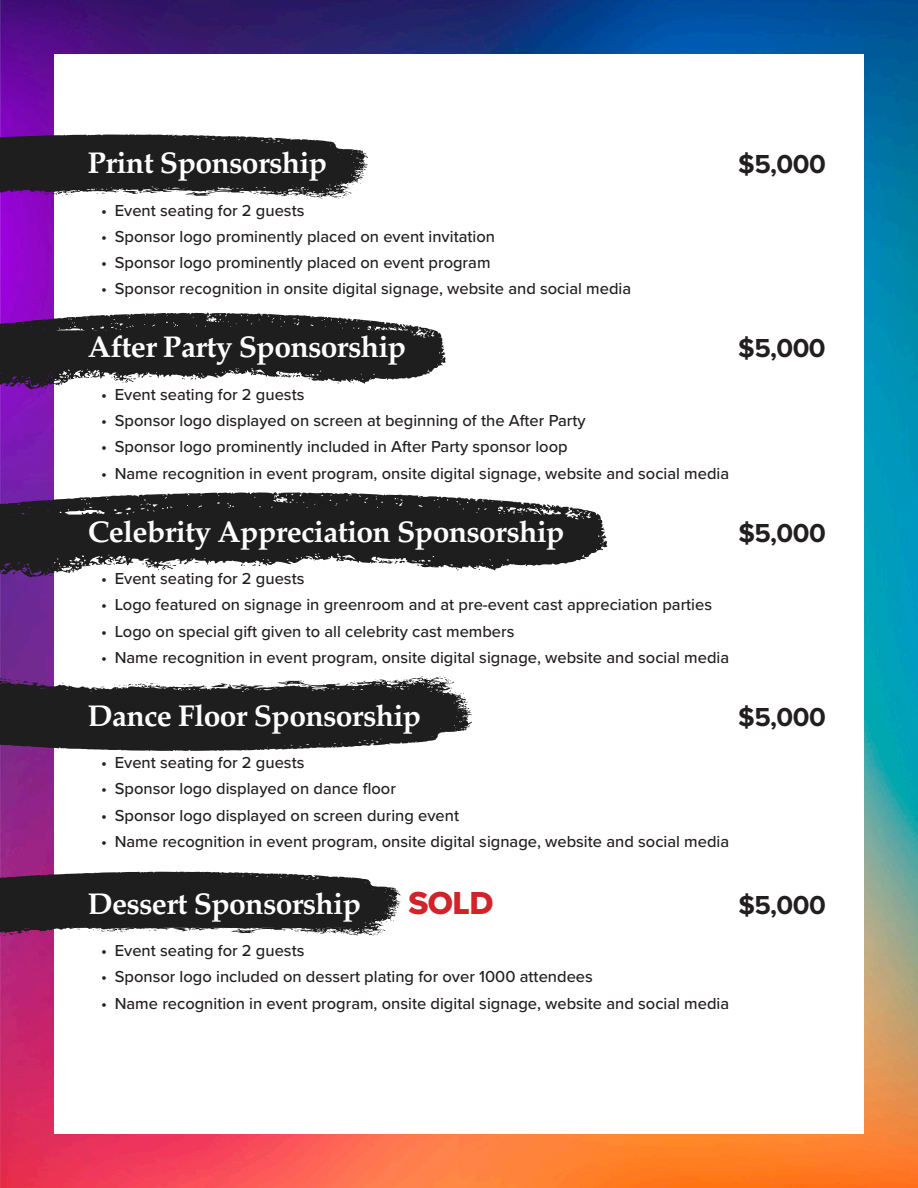
<style>
.page{position:relative;width:918px;height:1188px;background:#fff}
.page>*{position:absolute;margin:0;border:0;box-sizing:border-box;transform-origin:0 0}
.Sponsorship_-_Space_After{font:33px "Proxima Nova Extrabld";color:#d1232a}
.Sponsorship_-_Space_After-2{font:700 30px "Palatino";letter-spacing:-.02em;color:#fff}
.Sponsorship_-_Space_After-3{font:700 27px "Proxima Nova";letter-spacing:-.02em;color:#231f20}
.t1{font:500 16.5px "Proxima Nova";color:#231f20}
</style>
<div class="page">
<img style="left:0;top:0;width:918px;height:1188px">
<div style="left:54px;top:54px;width:810px;height:1080px;background:#fff"></div>
<svg style="left:0;top:871px;width:401px;height:70px"></svg>
<svg style="left:0;top:134px;width:368px;height:70px"></svg>
<svg style="left:0;top:675px;width:472px;height:76px"></svg>
<svg style="left:0;top:312px;width:446px;height:77px"></svg>
<svg style="left:0;top:491px;width:608px;height:86px;fill:#1e1e1e"></svg>
<div style="left:0;top:146px;width:331px;height:36px;background:#1e1e1e"></div>
<div style="left:0;top:330px;width:412px;height:36px;background:#1e1e1e"></div>
<div style="left:0;top:515px;width:567px;height:36px;background:#1e1e1e"></div>
<div style="left:0;top:699px;width:425px;height:36px;background:#1e1e1e"></div>
<div style="left:0;top:880px;width:364px;height:48px;background:#1e1e1e"></div>
<p class="Sponsorship_-_Space_After-2" style="left:88px;top:137px;width:241px">Print Sponsorship</p>
<p class="Sponsorship_-_Space_After-3" style="left:738px;top:144px;width:89px">$5,000</p>
<p class="t1" style="left:101px;top:198px;width:205px">• Event seating for 2 guests</p>
<p class="t1" style="left:101px;top:224px;width:395px">• Sponsor logo prominently placed on event invitation</p>
<p class="t1" style="left:101px;top:250px;width:391px">• Sponsor logo prominently placed on event program</p>
<p class="t1" style="left:101px;top:277px;width:531px">• Sponsor recognition in onsite digital signage, website and social media</p>
<p class="Sponsorship_-_Space_After-2" style="left:88px;top:322px;width:320px">After Party Sponsorship</p>
<p class="Sponsorship_-_Space_After-3" style="left:738px;top:328px;width:89px">$5,000</p>
<p class="t1" style="left:101px;top:382px;width:205px">• Event seating for 2 guests</p>
<p class="t1" style="left:101px;top:408px;width:486px">• Sponsor logo displayed on screen at beginning of the After Party</p>
<p class="t1" style="left:101px;top:435px;width:468px">• Sponsor logo prominently included in After Party sponsor loop</p>
<p class="t1" style="left:101px;top:461px;width:629px">• Name recognition in event program, onsite digital signage, website and social media</p>
<p class="Sponsorship_-_Space_After-2" style="left:88px;top:506px;width:478px">Celebrity Appreciation Sponsorship</p>
<p class="Sponsorship_-_Space_After-3" style="left:738px;top:512px;width:89px">$5,000</p>
<p class="t1" style="left:101px;top:566px;width:205px">• Event seating for 2 guests</p>
<p class="t1" style="left:101px;top:592px;width:612px">• Logo featured on signage in greenroom and at pre-event cast appreciation parties</p>
<p class="t1" style="left:101px;top:619px;width:415px">• Logo on special gift given to all celebrity cast members</p>
<p class="t1" style="left:101px;top:645px;width:629px">• Name recognition in event program, onsite digital signage, website and social media</p>
<p class="Sponsorship_-_Space_After-2" style="left:88px;top:690px;width:335px">Dance Floor Sponsorship</p>
<p class="Sponsorship_-_Space_After-3" style="left:738px;top:697px;width:89px">$5,000</p>
<p class="t1" style="left:101px;top:750px;width:205px">• Event seating for 2 guests</p>
<p class="t1" style="left:101px;top:777px;width:296px">• Sponsor logo displayed on dance floor</p>
<p class="t1" style="left:101px;top:803px;width:359px">• Sponsor logo displayed on screen during event</p>
<p class="t1" style="left:101px;top:829px;width:629px">• Name recognition in event program, onsite digital signage, website and social media</p>
<p class="Sponsorship_-_Space_After-2" style="left:88px;top:878px;width:275px">Dessert Sponsorship</p>
<p class="Sponsorship_-_Space_After" style="left:409px;top:878px;width:86px">SOLD</p>
<p class="Sponsorship_-_Space_After-3" style="left:738px;top:884px;width:89px">$5,000</p>
<p class="t1" style="left:101px;top:938px;width:205px">• Event seating for 2 guests</p>
<p class="t1" style="left:101px;top:964px;width:493px">• Sponsor logo included on dessert plating for over 1000 attendees</p>
<p class="t1" style="left:101px;top:991px;width:629px">• Name recognition in event program, onsite digital signage, website and social media</p>
</div>
